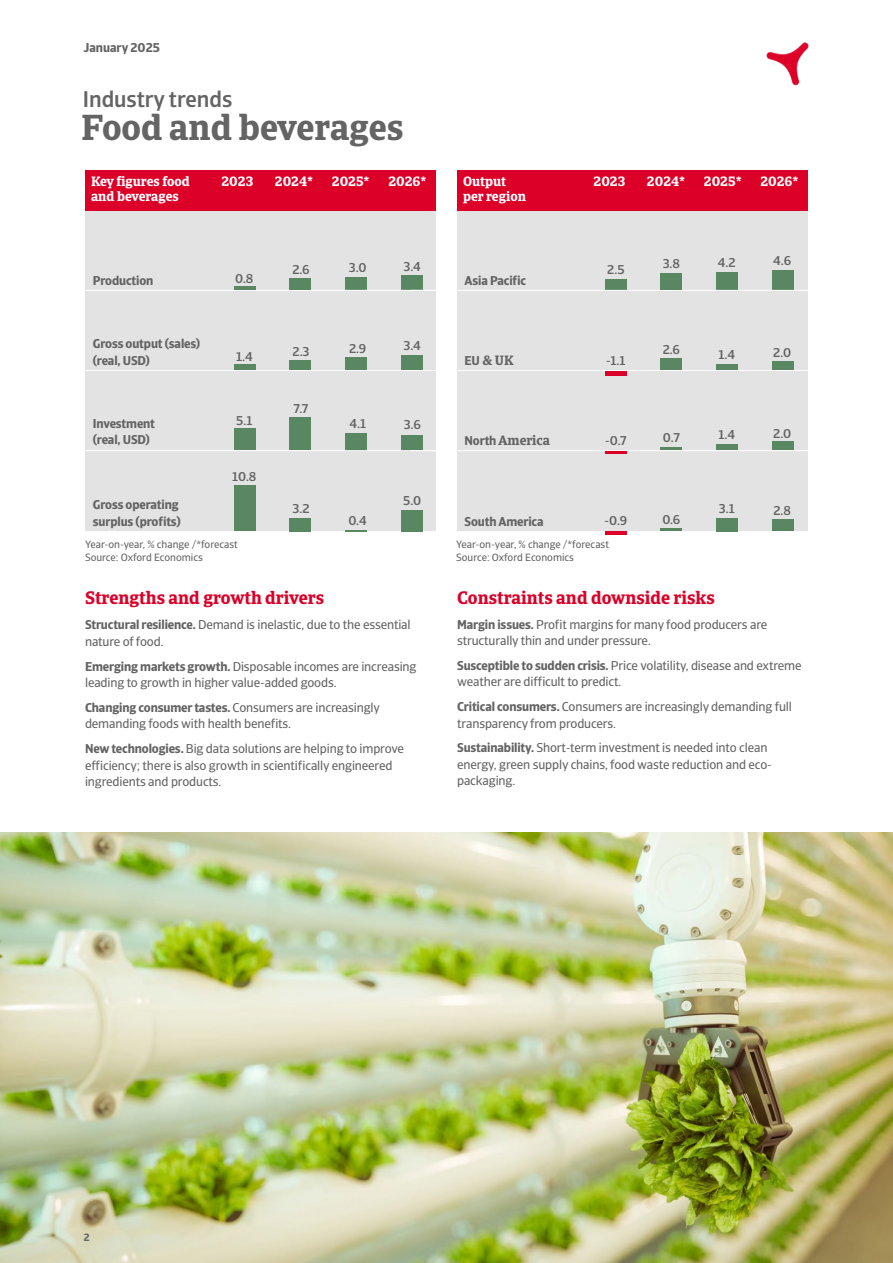
<style>
.page{position:relative;width:893px;height:1263px;background:#fff}
.page>*{position:absolute;margin:0;border:0;box-sizing:border-box;transform-origin:0 0}
.t1{font:700 36px "GCO";color:#646464}
.t2{font:500 22.5px "GCO Sans";color:#646464}
.t3{font:700 18px "GCO";color:#dc0028}
.t4{font:700 13.5px/15px "GCO";color:#fff}
.t5{font:700 13.5px "GCO";color:#646464}
.t6{font:12.75px/16.5px "GCO Sans";letter-spacing:-.01em;color:#646464}
.t7{font:700 12.75px/16.5px "GCO Sans";letter-spacing:-.01em;color:#646464}
.t8{font:500 12.75px "GCO Sans";color:#646464}
.t9{font:10.5px/12.6px "GCO Sans";color:#646464}
.t10{font:700 10.5px "GCO Sans";color:#646464}
.s1{font-weight:700}
.s2{font-family:"GCO Sans";font-size:12.75px}
</style>
<div class="page">
<img style="left:766px;top:42px;width:43px;height:44px">
<img style="left:1px;top:832px;width:892px;height:431px">
<div style="left:457px;top:211px;width:351px;height:320px;background:#e3e3e3"></div>
<div style="left:85px;top:211px;width:351px;height:320px;background:#e3e3e3"></div>
<div style="left:605px;top:279px;width:21px;height:11px;background:#598762"></div>
<div style="left:717px;top:272px;width:21px;height:18px;background:#598762"></div>
<div style="left:773px;top:270px;width:21px;height:20px;background:#598762"></div>
<div style="left:401px;top:356px;width:21px;height:14px;background:#598762"></div>
<div style="left:345px;top:358px;width:21px;height:12px;background:#598762"></div>
<div style="left:234px;top:429px;width:21px;height:21px;background:#598762"></div>
<div style="left:290px;top:417px;width:21px;height:33px;background:#598762"></div>
<div style="left:345px;top:433px;width:22px;height:17px;background:#598762"></div>
<div style="left:401px;top:435px;width:21px;height:15px;background:#598762"></div>
<svg style="left:345px;top:530px;width:21px;height:1px"></svg>
<div style="left:401px;top:510px;width:21px;height:21px;background:#598762"></div>
<div style="left:345px;top:277px;width:21px;height:13px;background:#598762"></div>
<div style="left:401px;top:276px;width:21px;height:14px;background:#598762"></div>
<hr style="left:85px;top:370px;width:351px;height:1px;background:#fff">
<hr style="left:85px;top:450px;width:351px;height:1px;background:#fff">
<hr style="left:85px;top:290px;width:351px;height:1px;background:#fff">
<div style="left:773px;top:442px;width:21px;height:8px;background:#598762"></div>
<div style="left:717px;top:444px;width:21px;height:6px;background:#598762"></div>
<hr style="left:605px;top:531px;width:21px;height:4px;background:#dc0028">
<div style="left:773px;top:519px;width:21px;height:12px;background:#598762"></div>
<hr style="left:234px;top:287px;width:21px;height:3px;background:#598762">
<div style="left:605px;top:371px;width:21px;height:5px;background:#dc0028"></div>
<div style="left:773px;top:362px;width:21px;height:8px;background:#598762"></div>
<div style="left:234px;top:485px;width:21px;height:46px;background:#598762"></div>
<div style="left:85px;top:170px;width:351px;height:40px;background:#dc0028"></div>
<div style="left:457px;top:170px;width:351px;height:40px;background:#dc0028"></div>
<hr style="left:410px;top:370px;width:398px;height:1px;background:#fff">
<hr style="left:410px;top:450px;width:398px;height:1px;background:#fff">
<hr style="left:410px;top:290px;width:398px;height:1px;background:#fff">
<div style="left:661px;top:359px;width:21px;height:11px;background:#598762"></div>
<div style="left:717px;top:518px;width:21px;height:13px;background:#598762"></div>
<div style="left:234px;top:364px;width:21px;height:6px;background:#598762"></div>
<div style="left:290px;top:279px;width:21px;height:11px;background:#598762"></div>
<div style="left:290px;top:360px;width:21px;height:10px;background:#598762"></div>
<div style="left:290px;top:518px;width:21px;height:13px;background:#598762"></div>
<hr style="left:605px;top:451px;width:21px;height:3px;background:#dc0028">
<div style="left:661px;top:274px;width:21px;height:16px;background:#598762"></div>
<hr style="left:661px;top:447px;width:21px;height:3px;background:#598762">
<hr style="left:661px;top:529px;width:21px;height:2px;background:#598762">
<div style="left:717px;top:364px;width:21px;height:6px;background:#598762"></div>
<p class="t7" style="left:84px;top:39px;width:78px">January 2025</p>
<h2 class="t2" style="left:83px;top:85px;width:151px">Industry trends</h2>
<h1 class="t1" style="left:81px;top:106px;width:324px">Food and beverages</h1>
<p class="t4" style="left:91px;top:174px;width:100px">Key figures food and beverages</p>
<p class="t4" style="left:221px;top:174px;width:33px">2023</p>
<p class="t4" style="left:275px;top:174px;width:40px">2024*</p>
<p class="t4" style="left:332px;top:174px;width:39px">2025*</p>
<p class="t4" style="left:388px;top:174px;width:40px">2026*</p>
<p class="t4" style="left:463px;top:174px;width:64px">Output per region</p>
<p class="t4" style="left:594px;top:174px;width:33px">2023</p>
<p class="t4" style="left:647px;top:174px;width:40px">2024*</p>
<p class="t4" style="left:704px;top:174px;width:39px">2025*</p>
<p class="t4" style="left:760px;top:174px;width:40px">2026*</p>
<p class="t7" style="left:93px;top:272px;width:62px">Production</p>
<p class="t8" style="left:235px;top:271px;width:20px">0.8</p>
<p class="t8" style="left:292px;top:262px;width:19px">2.6</p>
<p class="t8" style="left:349px;top:260px;width:19px">3.0</p>
<p class="t8" style="left:403px;top:259px;width:19px">3.4</p>
<p class="t7" style="left:93px;top:336px;width:109px">Gross output (sales) (real, USD)</p>
<p class="t8" style="left:236px;top:348px;width:18px">1.4</p>
<p class="t8" style="left:292px;top:344px;width:19px">2.3</p>
<p class="t8" style="left:349px;top:341px;width:19px">2.9</p>
<p class="t8" style="left:403px;top:338px;width:19px">3.4</p>
<p class="t8" style="left:294px;top:400px;width:16px">7.7</p>
<p class="t7" style="left:93px;top:415px;width:64px">Investment (real, USD)</p>
<p class="t8" style="left:236px;top:412px;width:18px">5.1</p>
<p class="t8" style="left:349px;top:415px;width:18px">4.1</p>
<p class="t8" style="left:404px;top:417px;width:19px">3.6</p>
<p class="t8" style="left:232px;top:469px;width:26px">10.8</p>
<p class="t7" style="left:93px;top:496px;width:89px">Gross operating surplus (profits)</p>
<p class="t8" style="left:292px;top:501px;width:19px">3.2</p>
<p class="t8" style="left:348px;top:513px;width:20px">0.4</p>
<p class="t8" style="left:403px;top:493px;width:19px">5.0</p>
<p class="t9" style="left:85px;top:538px;width:154px">Year-on-year, % change /*forecast<br>Source: Oxford Economics</p>
<h3 class="t3" style="left:85px;top:587px;width:241px">Strengths and growth drivers</h3>
<p class="t6" style="left:85px;top:617px;width:327px"><span class="s1">Structural resilience.</span> Demand is inelastic, due to the essential nature of food.</p>
<p class="t6" style="left:85px;top:658px;width:333px"><span class="s1">Emerging markets growth.</span> Disposable incomes are increasing leading to growth in higher value-added goods.</p>
<p class="t6" style="left:85px;top:699px;width:296px"><span class="s1">Changing consumer tastes.</span> Consumers are increasingly demanding foods with health benefits.</p>
<p class="t6" style="left:85px;top:741px;width:320px"><span class="s1">New technologies.</span> Big data solutions are helping to improve efficiency; there is also growth in scientifically engineered ingredients and products.</p>
<p class="t7" style="left:465px;top:272px;width:63px">Asia Pacific</p>
<p class="t5" style="left:465px;top:352px;width:51px"><span class="s2">EU</span> &amp; UK</p>
<p class="t5" style="left:465px;top:432px;width:87px"><span class="s2">North</span> America</p>
<p class="t7" style="left:465px;top:513px;width:80px">South America</p>
<p class="t8" style="left:607px;top:262px;width:19px">2.5</p>
<p class="t8" style="left:606px;top:353px;width:21px">-1.1</p>
<p class="t8" style="left:663px;top:256px;width:19px">3.8</p>
<p class="t8" style="left:718px;top:254px;width:19px">4.2</p>
<p class="t8" style="left:773px;top:253px;width:19px">4.6</p>
<p class="t8" style="left:663px;top:342px;width:19px">2.6</p>
<p class="t8" style="left:718px;top:347px;width:18px">1.4</p>
<p class="t8" style="left:773px;top:345px;width:20px">2.0</p>
<p class="t8" style="left:605px;top:433px;width:23px">-0.7</p>
<p class="t8" style="left:663px;top:430px;width:18px">0.7</p>
<p class="t8" style="left:718px;top:427px;width:18px">1.4</p>
<p class="t8" style="left:773px;top:425px;width:20px">2.0</p>
<p class="t8" style="left:605px;top:513px;width:24px">-0.9</p>
<p class="t8" style="left:662px;top:511px;width:20px">0.6</p>
<p class="t8" style="left:719px;top:501px;width:17px">3.1</p>
<p class="t8" style="left:773px;top:502px;width:19px">2.8</p>
<p class="t9" style="left:456px;top:538px;width:154px">Year-on-year, % change /*forecast<br>Source: Oxford Economics</p>
<h3 class="t3" style="left:457px;top:587px;width:259px">Constraints and downside risks</h3>
<p class="t6" style="left:457px;top:616px;width:312px"><span class="s1">Margin issues.</span> Profit margins for many food producers are structurally thin and under pressure.</p>
<p class="t6" style="left:457px;top:657px;width:346px"><span class="s1">Susceptible to sudden crisis.</span> Price volatility, disease and extreme weather are difficult to predict.</p>
<p class="t6" style="left:457px;top:699px;width:336px"><span class="s1">Critical consumers.</span> Consumers are increasingly demanding full transparency from producers.</p>
<p class="t6" style="left:457px;top:740px;width:316px"><span class="s1">Sustainability.</span> Short-term investment is needed into clean energy, green supply chains, food waste reduction and eco&shy;packaging.</p>
<p class="t10" style="left:84px;top:1231px;width:7px">2</p>
</div>
